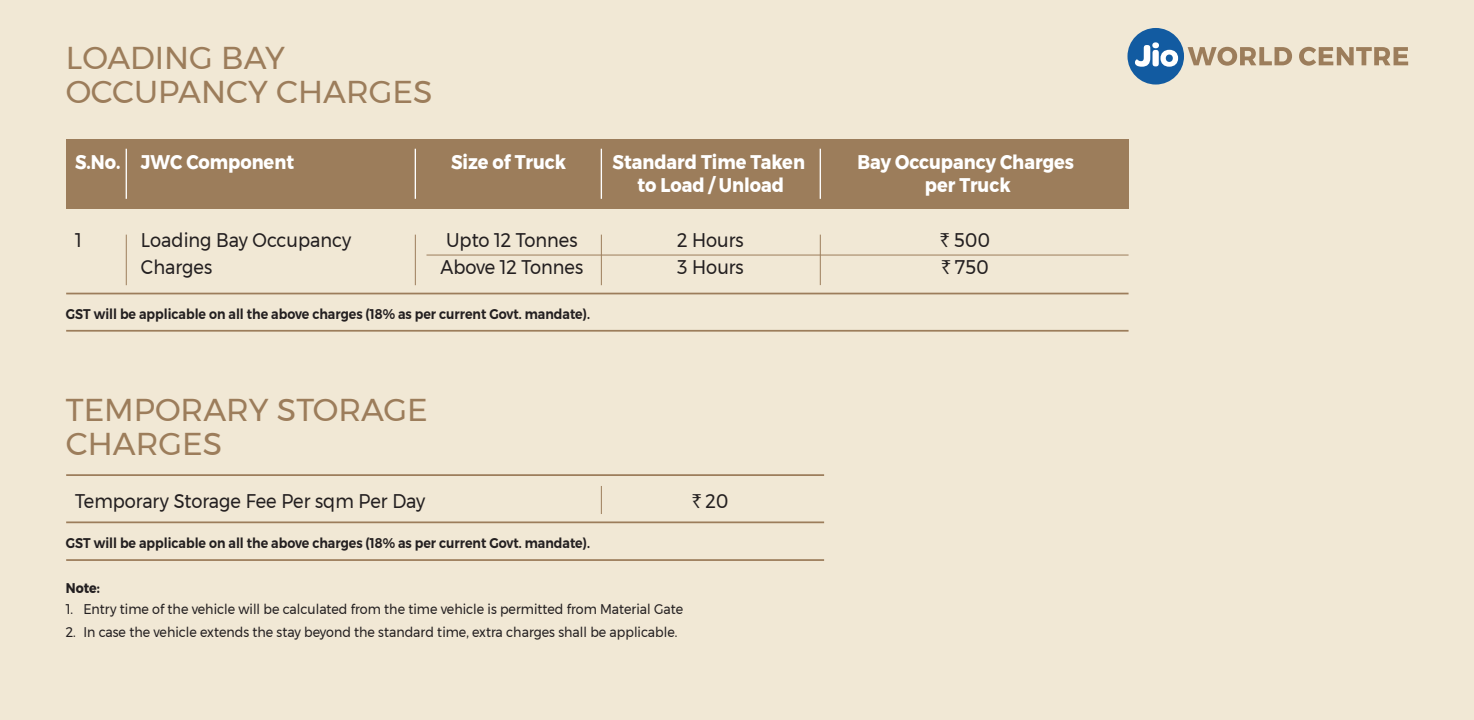
<style>
.page{position:relative;width:1474px;height:720px;background:#fff}
.page>*{position:absolute;margin:0;border:0;box-sizing:border-box;transform-origin:0 0}
.t1{font:31.5px/34.3px "Montserrat";color:#9c7d5b}
.t2{font:19.78px "Montserrat";color:#231f20;scale:.9 1}
.t3{font:700 19.78px "Montserrat";color:#fff;scale:.9 1}
.t4{font:14px "Montserrat";color:#231f20;scale:.9 1}
.t5{font:600 14px "Montserrat";color:#231f20;scale:.9 1}
.t6{font:700 14px "Montserrat";color:#231f20;scale:.9 1}
.s1{font-family:"Rupee Foradian";font-size:19.25px}
</style>
<div class="page">
<div style="left:0;top:0;width:1473px;height:719px;background:#f1e8d5"></div>
<div style="left:1127px;top:28px;width:56px;height:56px;background:#125ba1;border-radius:50%"></div>
<svg style="left:1135px;top:42px;width:43px;height:25px"></svg>
<svg style="left:1187px;top:47px;width:104px;height:19px"></svg>
<svg style="left:1299px;top:47px;width:109px;height:19px"></svg>
<div style="left:66px;top:139px;width:1062px;height:70px;background:#9c7d5b"></div>
<hr style="left:426px;top:254px;width:702px;height:1px;background:#9c7d5b">
<hr style="left:819px;top:234px;width:1px;height:51px;background:#9c7d5b">
<hr style="left:601px;top:234px;width:1px;height:51px;background:#9c7d5b">
<hr style="left:415px;top:234px;width:1px;height:51px;background:#9c7d5b">
<hr style="left:126px;top:234px;width:1px;height:51px;background:#9c7d5b">
<hr style="left:819px;top:149px;width:2px;height:50px;background:#fff">
<hr style="left:600px;top:149px;width:2px;height:50px;background:#fff">
<hr style="left:414px;top:149px;width:2px;height:50px;background:#fff">
<hr style="left:126px;top:149px;width:1px;height:50px;background:#fff">
<hr style="left:66px;top:292px;width:1062px;height:2px;background:#9c7d5b">
<hr style="left:66px;top:559px;width:758px;height:1px;background:#9c7d5b">
<hr style="left:66px;top:330px;width:1062px;height:1px;background:#9c7d5b">
<svg style="left:601px;top:486px;width:1px;height:28px"></svg>
<hr style="left:66px;top:521px;width:758px;height:2px;background:#9c7d5b">
<hr style="left:66px;top:474px;width:758px;height:2px;background:#9c7d5b">
<h1 class="t1" style="left:66px;top:40px;width:368px">LOADING BAY<br>OCCUPANCY CHARGES</h1>
<h2 class="t3" style="left:75px;top:146px;width:245px">S.No. JWC Component</h2>
<h2 class="t3" style="left:451px;top:146px;width:129px">Size of Truck</h2>
<h2 class="t3" style="left:612px;top:146px;width:215px">Standard Time Taken</h2>
<h2 class="t3" style="left:857px;top:146px;width:242px">Bay Occupancy Charges</h2>
<h2 class="t3" style="left:637px;top:169px;width:164px">to Load / Unload</h2>
<h2 class="t3" style="left:924px;top:169px;width:97px">per Truck</h2>
<h2 class="t2" style="left:75px;top:225px;width:9px">1</h2>
<h2 class="t2" style="left:141px;top:225px;width:235px">Loading Bay Occupancy</h2>
<h2 class="t2" style="left:446px;top:225px;width:148px">Upto 12 Tonnes</h2>
<h2 class="t2" style="left:677px;top:225px;width:75px">2 Hours</h2>
<h2 class="t2" style="left:940px;top:225px;width:56px"><span class="s1">`</span> 500</h2>
<h2 class="t2" style="left:141px;top:252px;width:81px">Charges</h2>
<h2 class="t2" style="left:440px;top:252px;width:160px">Above 12 Tonnes</h2>
<h2 class="t2" style="left:677px;top:252px;width:76px">3 Hours</h2>
<h2 class="t2" style="left:941px;top:252px;width:54px"><span class="s1">`</span> 750</h2>
<p class="t5" style="left:66px;top:302px;width:584px">GST will be applicable on all the above charges (18% as per current Govt. mandate).</p>
<h1 class="t1" style="left:66px;top:392px;width:363px">TEMPORARY STORAGE<br>CHARGES</h1>
<h2 class="t2" style="left:75px;top:485px;width:391px">Temporary Storage Fee Per sqm Per Day</h2>
<h2 class="t2" style="left:692px;top:485px;width:42px"><span class="s1">`</span> 20</h2>
<p class="t5" style="left:66px;top:531px;width:584px">GST will be applicable on all the above charges (18% as per current Govt. mandate).</p>
<p class="t6" style="left:66px;top:577px;width:39px">Note:</p>
<p class="t4" style="left:66px;top:597px;width:687px">1. Entry time of the vehicle will be calculated from the time vehicle is permitted from Material Gate</p>
<p class="t4" style="left:66px;top:621px;width:681px">2. In case the vehicle extends the stay beyond the standard time, extra charges shall be applicable.</p>
</div>
